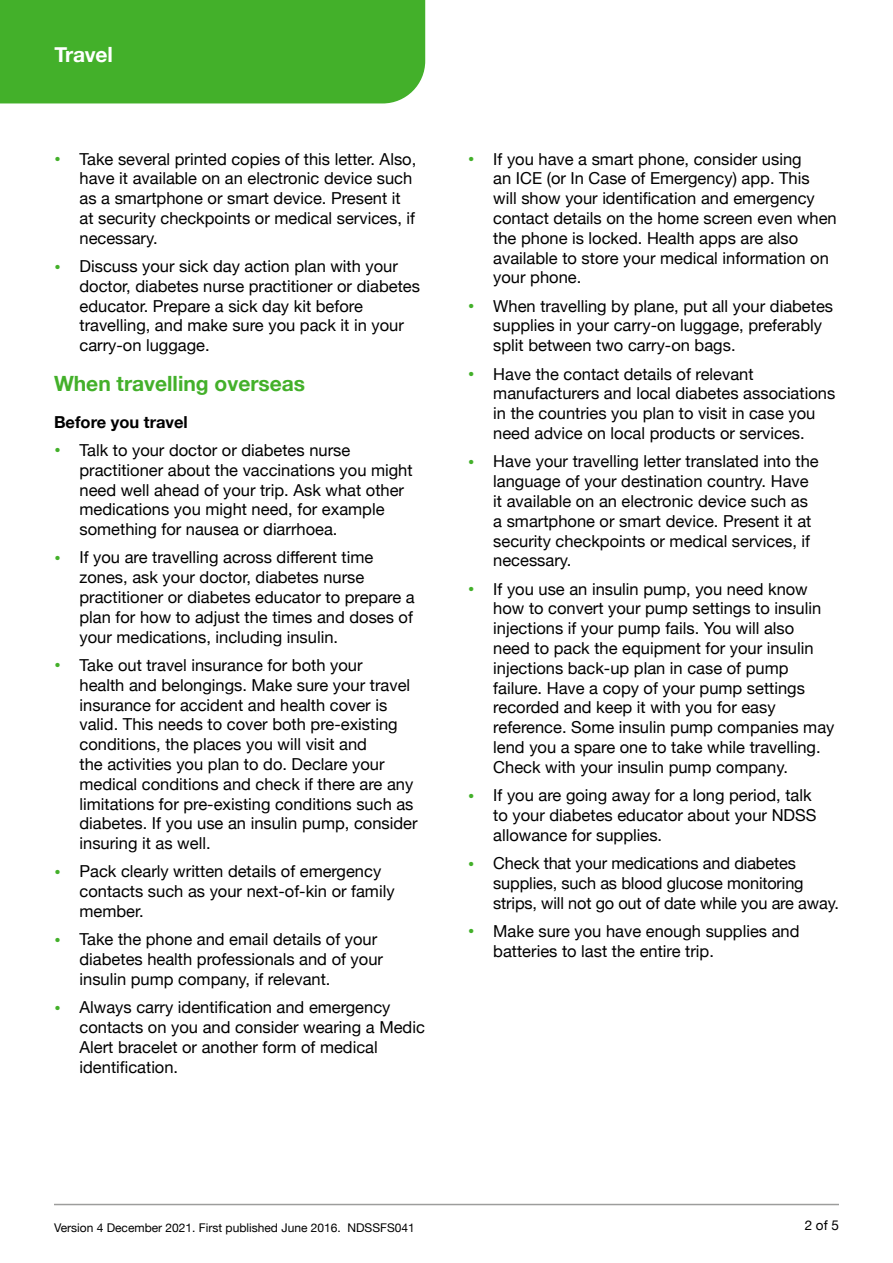
<style>
.page{position:relative;width:893px;height:1263px;background:#fff}
.page>*{position:absolute;margin:0;border:0;box-sizing:border-box;transform-origin:0 0}
.subhead{font:700 21px "Helvetica Neue";color:#43b02a}
.t1{font:700 21px "Helvetica Neue";letter-spacing:-.01em;color:#fff}
.Bullets__green{font:16.5px/19.8px "Helvetica Neue";color:#000}
.small_subhead{font:700 16.5px "Helvetica Neue";color:#000}
.t2{font:13.5px "Helvetica Neue";color:#000}
.t3{font:12px "Helvetica Neue";color:#000}
.s1{font-family:"Helvetica";font-weight:700;font-size:19.5px;color:#43b02a}
</style>
<div class="page">
<div style="left:0;top:0;width:425px;height:103px;background:#43b02a"></div>
<hr style="left:54px;top:1204px;width:785px;height:1px;background:#9d9d9c">
<p class="t1" style="left:54px;top:38px;width:60px">Travel</p>
<p class="Bullets__green" style="left:80px;top:150px;width:338px;text-indent:-26px"><span class="s1">•</span> Take several printed copies of this letter. Also, have it available on an electronic device such as a smartphone or smart device. Present it at security checkpoints or medical services, if necessary.</p>
<p class="Bullets__green" style="left:80px;top:257px;width:342px;text-indent:-26px"><span class="s1">•</span> Discuss your sick day action plan with your doctor, diabetes nurse practitioner or diabetes educator. Prepare a sick day kit before travelling, and make sure you pack it in your carry-on luggage.</p>
<h2 class="subhead" style="left:54px;top:367px;width:253px">When travelling overseas</h2>
<h3 class="small_subhead" style="left:54px;top:409px;width:135px">Before you travel</h3>
<p class="Bullets__green" style="left:80px;top:441px;width:335px;text-indent:-26px"><span class="s1">•</span> Talk to your doctor or diabetes nurse practitioner about the vaccinations you might need well ahead of your trip. Ask what other medications you might need, for example something for nausea or diarrhoea.</p>
<p class="Bullets__green" style="left:80px;top:549px;width:337px;text-indent:-26px"><span class="s1">•</span> If you are travelling across different time zones, ask your doctor, diabetes nurse practitioner or diabetes educator to prepare a plan for how to adjust the times and doses of your medications, including insulin.</p>
<p class="Bullets__green" style="left:80px;top:656px;width:340px;text-indent:-26px"><span class="s1">•</span> Take out travel insurance for both your<br>health and belongings. Make sure your travel insurance for accident and health cover is valid. This needs to cover both pre-existing conditions, the places you will visit and<br>the activities you plan to do. Declare your medical conditions and check if there are any limitations for pre-existing conditions such as diabetes. If you use an insulin pump, consider insuring it as well.</p>
<p class="Bullets__green" style="left:80px;top:863px;width:317px;text-indent:-26px"><span class="s1">•</span> Pack clearly written details of emergency contacts such as your next-of-kin or family member.</p>
<p class="Bullets__green" style="left:80px;top:930px;width:305px;text-indent:-26px"><span class="s1">•</span> Take the phone and email details of your diabetes health professionals and of your insulin pump company, if relevant.</p>
<p class="Bullets__green" style="left:80px;top:998px;width:347px;text-indent:-26px"><span class="s1">•</span> Always carry identification and emergency contacts on you and consider wearing a Medic Alert bracelet or another form of medical identification.</p>
<p class="Bullets__green" style="left:493px;top:150px;width:345px;text-indent:-26px"><span class="s1">•</span> If you have a smart phone, consider using<br>an ICE (or In Case of Emergency) app. This will show your identification and emergency contact details on the home screen even when the phone is locked. Health apps are also available to store your medical information on your phone.</p>
<p class="Bullets__green" style="left:493px;top:297px;width:341px;text-indent:-26px"><span class="s1">•</span> When travelling by plane, put all your diabetes supplies in your carry-on luggage, preferably split between two carry-on bags.</p>
<p class="Bullets__green" style="left:493px;top:365px;width:343px;text-indent:-26px"><span class="s1">•</span> Have the contact details of relevant manufacturers and local diabetes associations in the countries you plan to visit in case you need advice on local products or services.</p>
<p class="Bullets__green" style="left:493px;top:452px;width:327px;text-indent:-26px"><span class="s1">•</span> Have your travelling letter translated into the language of your destination country. Have it available on an electronic device such as a smartphone or smart device. Present it at security checkpoints or medical services, if necessary.</p>
<p class="Bullets__green" style="left:493px;top:580px;width:343px;text-indent:-26px"><span class="s1">•</span> If you use an insulin pump, you need know how to convert your pump settings to insulin injections if your pump fails. You will also need to pack the equipment for your insulin injections back-up plan in case of pump failure. Have a copy of your pump settings recorded and keep it with you for easy reference. Some insulin pump companies may lend you a spare one to take while travelling.<br>Check with your insulin pump company.</p>
<p class="Bullets__green" style="left:493px;top:786px;width:325px;text-indent:-26px"><span class="s1">•</span> If you are going away for a long period, talk to your diabetes educator about your NDSS allowance for supplies.</p>
<p class="Bullets__green" style="left:493px;top:854px;width:347px;text-indent:-26px"><span class="s1">•</span> Check that your medications and diabetes supplies, such as blood glucose monitoring strips, will not go out of date while you are away.</p>
<p class="Bullets__green" style="left:493px;top:922px;width:308px;text-indent:-26px"><span class="s1">•</span> Make sure you have enough supplies and batteries to last the entire trip.</p>
<p class="t3" style="left:54px;top:1218px;width:362px">Version 4 December 2021. First published June 2016. NDSSFS041</p>
<p class="t2" style="left:805px;top:1216px;width:36px">2 of 5</p>
</div>
